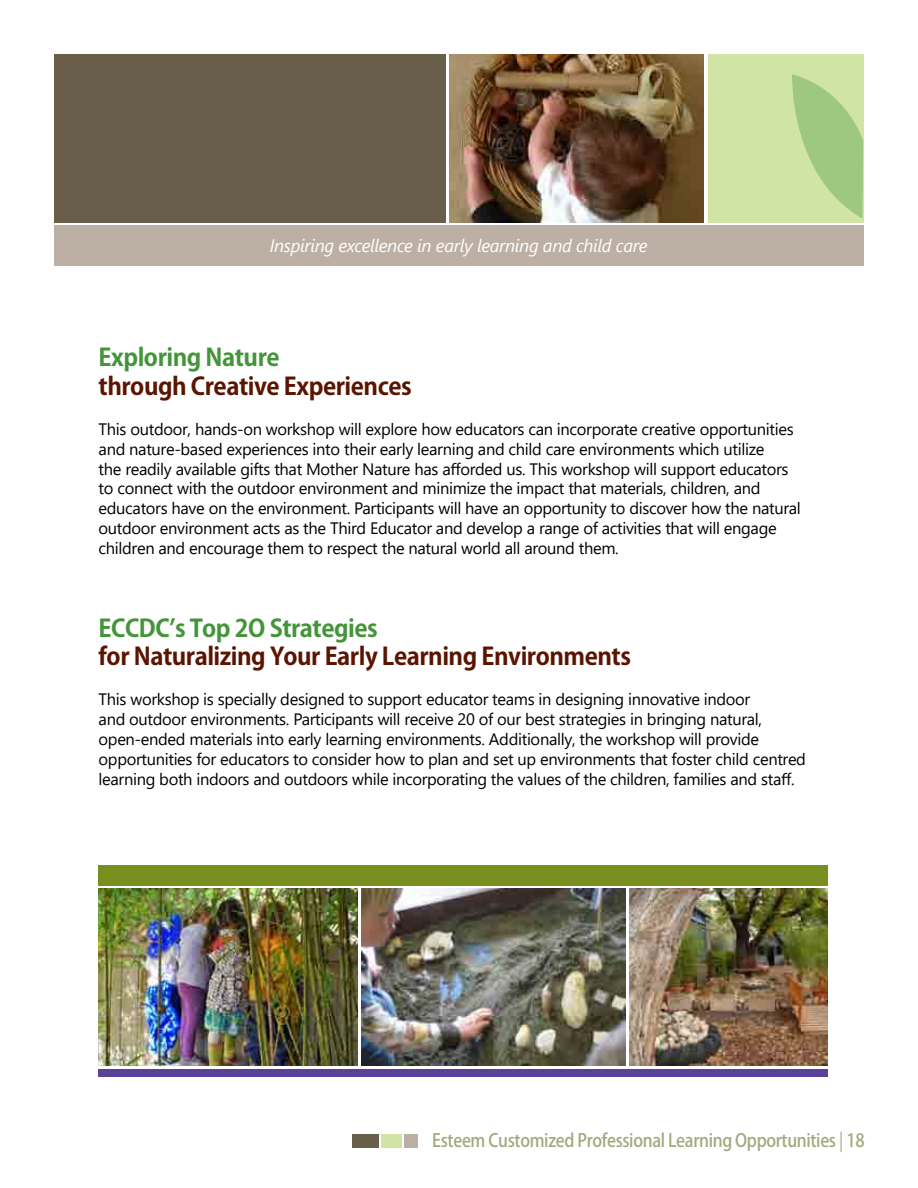
<style>
.page{position:relative;width:918px;height:1188px;background:#fff}
.page>*{position:absolute;margin:0;border:0;box-sizing:border-box;transform-origin:0 0}
.t1{font:700 24px "Koz Go Pro";letter-spacing:-.02em;color:#5b1400}
.t2{font:700 24px "Koz Go Pro";letter-spacing:-.02em;color:#439539}
.t3{font:500 18.15px "Koz Go Pro";letter-spacing:-.02em;color:#a1aa7e;scale:.91 1}
.t4{font:italic 18px "Segoe UI";letter-spacing:-.02em;color:#fff}
.t5{font:16.5px/19.8px "Segoe UI";letter-spacing:-.02em;color:#000}
.s1{font-weight:400}
</style>
<div class="page">
<div style="left:54px;top:54px;width:392px;height:169px;background:#695e4a"></div>
<div style="left:708px;top:54px;width:155px;height:169px;background:#d0e4a6"></div>
<img style="left:450px;top:54px;width:254px;height:169px">
<div style="left:54px;top:226px;width:809px;height:40px;background:#bbb0a3"></div>
<svg style="left:792px;top:74px;width:71px;height:145px"></svg>
<img style="left:361px;top:888px;width:264px;height:178px">
<img style="left:99px;top:888px;width:258px;height:178px">
<img style="left:630px;top:888px;width:198px;height:178px">
<div style="left:99px;top:1069px;width:729px;height:8px;background:#5a4099"></div>
<div style="left:99px;top:865px;width:729px;height:20px;background:#788e1e"></div>
<div style="left:352px;top:1134px;width:27px;height:14px;background:#695e4a"></div>
<div style="left:381px;top:1134px;width:20px;height:14px;background:#d0e4a6"></div>
<div style="left:404px;top:1134px;width:14px;height:14px;background:#bbb0a3"></div>
<p class="t4" style="left:270px;top:229px;width:379px">Inspiring excellence in early learning and child care</p>
<h1 class="t2" style="left:99px;top:342px;width:183px">Exploring Nature</h1>
<h1 class="t1" style="left:99px;top:371px;width:315px">through Creative Experiences</h1>
<p class="t5" style="left:99px;top:418px;width:704px">This outdoor, hands-on workshop will explore how educators can incorporate creative opportunities and nature-based experiences into their early learning and child care environments which utilize<br>the readily available gifts that Mother Nature has afforded us. This workshop will support educators to connect with the outdoor environment and minimize the impact that materials, children, and educators have on the environment. Participants will have an opportunity to discover how the natural outdoor environment acts as the Third Educator and develop a range of activities that will engage children and encourage them to respect the natural world all around them.</p>
<h1 class="t2" style="left:99px;top:612px;width:281px">ECCDC’s Top 2O Strategies</h1>
<h1 class="t1" style="left:99px;top:641px;width:534px">for Naturalizing Your Early Learning Environments</h1>
<p class="t5" style="left:99px;top:688px;width:709px">This workshop is specially designed to support educator teams in designing innovative indoor<br>and outdoor environments. Participants will receive 20 of our best strategies in bringing natural, open-ended materials into early learning environments. Additionally, the workshop will provide opportunities for educators to consider how to plan and set up environments that foster child centred learning both indoors and outdoors while incorporating the values of the children, families and staff.</p>
<p class="t3" style="left:432px;top:1129px;width:477px">Esteem Customized Professional Learning Opportunities <span class="s1">|</span> 18</p>
</div>
